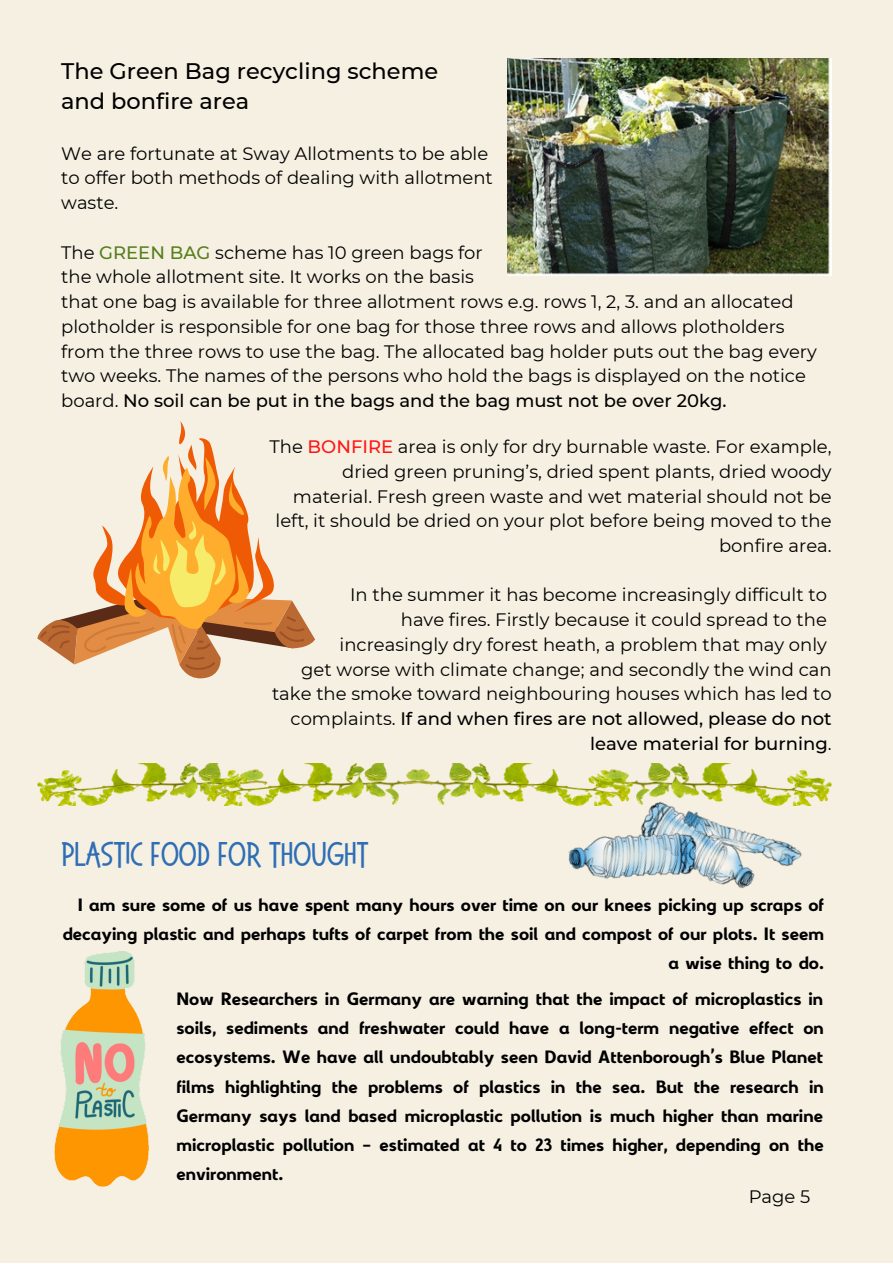
<style>
.page{position:relative;width:893px;height:1264px;background:#fff}
.page>*{position:absolute;margin:0;border:0;box-sizing:border-box;transform-origin:0 0}
.t1{font:42px "Sweet Salty";color:#2d6eb5}
.t2{font:500 22.5px/30.3px "Montserrat";color:#000}
.t3{font:700 21px/29.2px "Yellow Peas";color:#000;text-align:right}
.t4{font:18px/24.8px "Montserrat";color:#000;text-align:right}
.s1{font-weight:500;color:#577f1c}
.s2{font-weight:500}
.s3{font-weight:500;color:#ff1616}
</style>
<div class="page">
<div style="left:0;top:0;width:892px;height:1262px;background:#f6f0e3"></div>
<img style="left:507px;top:58px;width:324px;height:217px">
<svg style="left:37px;top:421px;width:278px;height:257px"></svg>
<img style="left:37px;top:764px;width:520px;height:41px">
<img style="left:54px;top:951px;width:95px;height:235px">
<img style="left:557px;top:763px;width:274px;height:126px">
<p class="t2" style="left:61px;top:56px;width:378px">The Green Bag recycling scheme and bonfire area</p>
<p class="t4" style="left:61px;top:141px;width:433px;text-align:left">We are fortunate at Sway Allotments to be able to offer both methods of dealing with allotment waste.</p>
<p class="t4" style="left:61px;top:240px;width:757px;text-align:left">The <span class="s1">GREEN BAG</span> scheme has 10 green bags for<br>the whole allotment site. It works on the basis<br>that one bag is available for three allotment rows e.g. rows 1, 2, 3. and an allocated plotholder is responsible for one bag for those three rows and allows plotholders from the three rows to use the bag. The allocated bag holder puts out the bag every two weeks. The names of the persons who hold the bags is displayed on the notice board. <span class="s2">No soil can be put in the bags and the bag must not be over 20kg.</span></p>
<p class="t4" style="left:269px;top:434px;width:563px">The <span class="s3">BONFIRE</span> area is only for dry burnable waste. For example, dried green pruning’s, dried spent plants, dried woody material. Fresh green waste and wet material should not be left, it should be dried on your plot before being moved to the bonfire area.</p>
<p class="t4" style="left:272px;top:582px;width:561px">In the summer it has become increasingly difficult to<br>have fires. Firstly because it could spread to the<br>increasingly dry forest heath, a problem that may only<br>get worse with climate change; and secondly the wind can take the smoke toward neighbouring houses which has led to complaints. <span class="s2">If and when fires are not allowed, please do not leave material for burning</span>.</p>
<h1 class="t1" style="left:61px;top:834px;width:309px">plastic food for thought</h1>
<p class="t3" style="left:63px;top:888px;width:762px">I am sure some of us have spent many hours over time on our knees picking up scraps of decaying plastic and perhaps tufts of carpet from the soil and compost of our plots. It seem a wise thing to do.</p>
<p class="t3" style="left:176px;top:982px;width:649px;text-align:justify">Now Researchers in Germany are warning that the impact of microplastics in soils, sediments and freshwater could have a long-term negative effect on ecosystems. We have all undoubtably seen David Attenborough’s Blue Planet films highlighting the problems of plastics in the sea. But the research in Germany says land based microplastic pollution is much higher than marine microplastic pollution – estimated at 4 to 23 times higher, depending on the environment.</p>
<p class="t4" style="left:748px;top:1183px;width:63px">Page 5</p>
</div>
